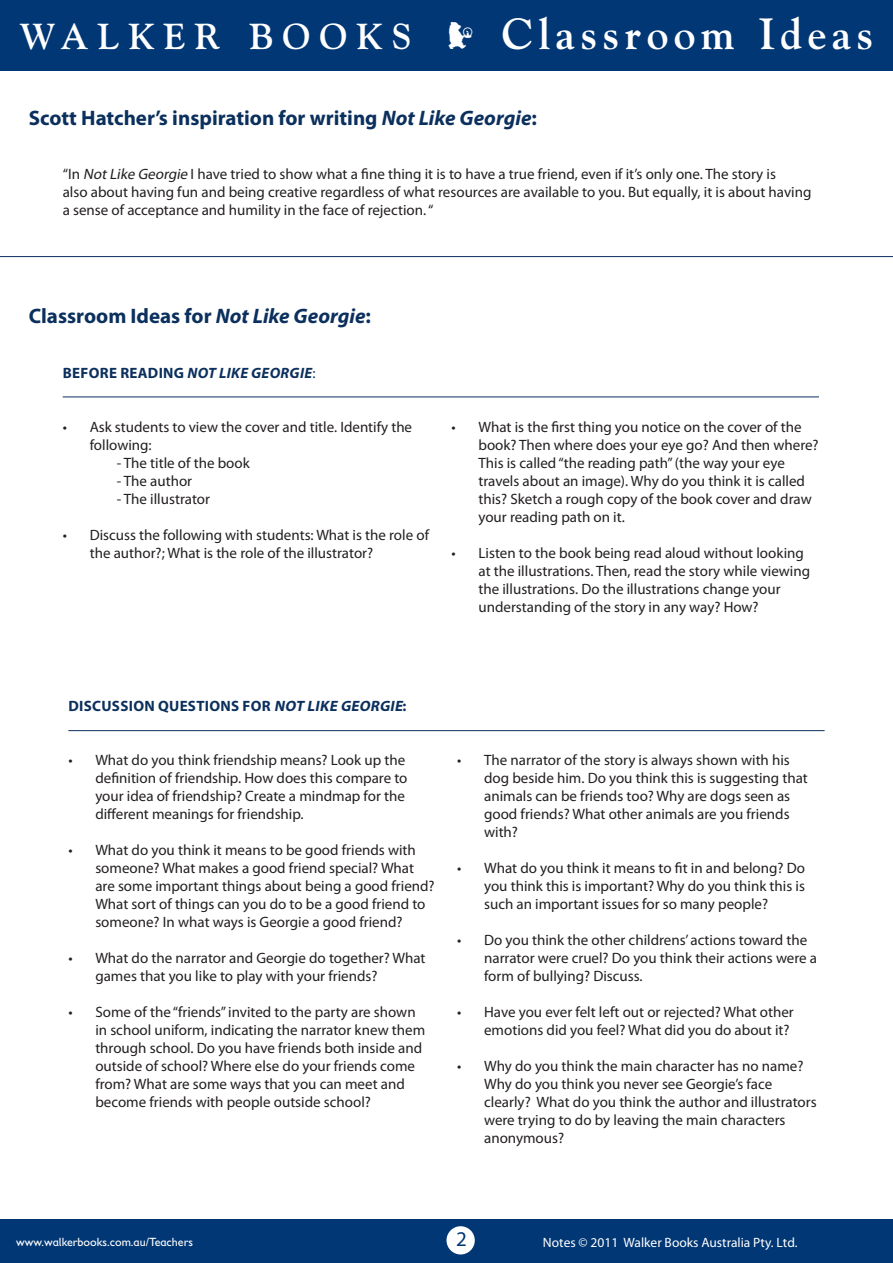
<style>
.page{position:relative;width:893px;height:1263px;background:#fff}
.page>*{position:absolute;margin:0;border:0;box-sizing:border-box;transform-origin:0 0}
.t1{font:700 43.5px "Goudy";letter-spacing:.12em;color:#fff}
.t2{font:700 21px "Myriad Pro";color:#0b305d}
.t3{font:21px "Myriad Pro";color:#013775}
.t4{font:15px/18px "Myriad Pro";color:#231f20}
.t5{font:700 15px "Myriad Pro";letter-spacing:.02em;color:#0b305d}
.t6{font:italic 700 15px "Myriad Pro";letter-spacing:.02em;color:#0b305d}
.t7{font:13.5px "Myriad Pro";color:#fff}
.t8{font:12px "Gill Sans MT Schlbk";color:#fff}
.s1{font-size:36px}
.s2{font-family:"Walker Logos";font-size:36px}
.s3{font-style:italic}
.s4{font-style:normal}
.s5{font-weight:400;font-style:normal}
</style>
<div class="page">
<div style="left:0;top:1219px;width:893px;height:44px;background:#013775"></div>
<div style="left:446px;top:1226px;width:29px;height:28px;background:#fff;border-radius:50%"></div>
<div style="left:0;top:0;width:893px;height:71px;background:#013775"></div>
<hr style="left:63px;top:396px;width:756px;height:1px;background:#0b305d">
<hr style="left:0;top:256px;width:893px;height:1px;background:#0b305d">
<hr style="left:68px;top:730px;width:757px;height:1px;background:#0b305d">
<p class="t1" style="left:20px;top:8px;width:855px"><span class="s1">WA L K E R B O O K S</span> <span class="s2">E</span> Classroom Ideas</p>
<p class="t2" style="left:29px;top:104px;width:510px">Scott Hatcher’s inspiration for writing <span class="s3">Not Like Georgie</span>:</p>
<p class="t4" style="left:63px;top:165px;width:750px">“In <span class="s3">NotLike Georgie</span> I have tried to show what a fine thing it is to have a true friend, even if it’s only one. The story is<br>also about having fun and being creative regardless of what resources are available to you. But equally, it is about having a sense of acceptance and humility in the face of rejection. “</p>
<p class="t2" style="left:29px;top:302px;width:344px">Classroom Ideas for <span class="s3">Not Like Georgie</span>:</p>
<p class="t6" style="left:63px;top:363px;width:254px"><span class="s4">BEFORE READING</span> NOT LIKE GEORGIE<span class="s5">:</span></p>
<p class="t4" style="left:90px;top:418px;width:324px;text-indent:-27px">• Ask students to view the cover and title. Identify the following:</p>
<p class="t4" style="left:117px;top:454px;width:135px">- The title of the book</p>
<p class="t4" style="left:117px;top:472px;width:77px">- The author</p>
<p class="t4" style="left:117px;top:490px;width:95px">- The illustrator</p>
<p class="t4" style="left:90px;top:526px;width:341px;text-indent:-27px">• Discuss the following with students: What is the role of the author?; What is the role of the illustrator?</p>
<p class="t4" style="left:478px;top:418px;width:342px;text-indent:-27px">• What is the first thing you notice on the cover of the book? Then where does your eye go? And then where?<br>This is called “the reading path” (the way your eye travels about an image). Why do you think it is called this? Sketch a rough copy of the book cover and draw your reading path on it.</p>
<p class="t4" style="left:478px;top:544px;width:333px;text-indent:-27px">• Listen to the book being read aloud without looking at the illustrations. Then, read the story while viewing the illustrations. Do the illustrations change your understanding of the story in any way? How?</p>
<p class="t5" style="left:69px;top:696px;width:339px">DISCUSSION QUESTIONS FOR <span class="s3">NOT LIKE GEORGIE</span>:</p>
<p class="t4" style="left:95px;top:750px;width:314px;text-indent:-27px">• What do you think friendship means? Look up the definition of friendship. How does this compare to your idea of friendship? Create a mindmap for the different meanings for friendship.</p>
<p class="t4" style="left:95px;top:840px;width:341px;text-indent:-27px">• What do you think it means to be good friends with someone? What makes a good friend special? What are some important things about being a good friend?<br>What sort of things can you do to be a good friend to someone? In what ways is Georgie a good friend?</p>
<p class="t4" style="left:95px;top:948px;width:332px;text-indent:-27px">• What do the narrator and Georgie do together? What games that you like to play with your friends?</p>
<p class="t4" style="left:95px;top:1002px;width:331px;text-indent:-27px">• Some of the “friends” invited to the party are shown in school uniform, indicating the narrator knew them through school. Do you have friends both inside and outside of school? Where else do your friends come from? What are some ways that you can meet and become friends with people outside school?</p>
<p class="t4" style="left:484px;top:750px;width:325px;text-indent:-27px">• The narrator of the story is always shown with his dog beside him. Do you think this is suggesting that animals can be friends too? Why are dogs seen as good friends? What other animals are you friends with?</p>
<p class="t4" style="left:484px;top:858px;width:323px;text-align:justify;text-indent:-27px">• What do you think it means to fit in and belong? Do you think this is important? Why do you think this is such an important issues for so many people?</p>
<p class="t4" style="left:484px;top:930px;width:334px;text-indent:-27px">• Do you think the other childrens’ actions toward the narrator were cruel? Do you think their actions were a form of bullying? Discuss.</p>
<p class="t4" style="left:457px;top:1002px;width:338px;text-align:right">• Have you ever felt left out or rejected? What other emotions did you feel? What did you do about it?</p>
<p class="t4" style="left:484px;top:1056px;width:334px;text-indent:-27px">• Why do you think the main character has no name?<br>Why do you think you never see Georgie’s face clearly? What do you think the author and illustrators were trying to do by leaving the main characters anonymous?</p>
<p class="t8" style="left:16px;top:1235px;width:178px">www.walkerbooks.com.au/Teachers</p>
<p class="t3" style="left:456px;top:1225px;width:12px">2</p>
<p class="t7" style="left:543px;top:1234px;width:256px">Notes © 2011 Walker Books Australia Pty. Ltd.</p>
</div>
